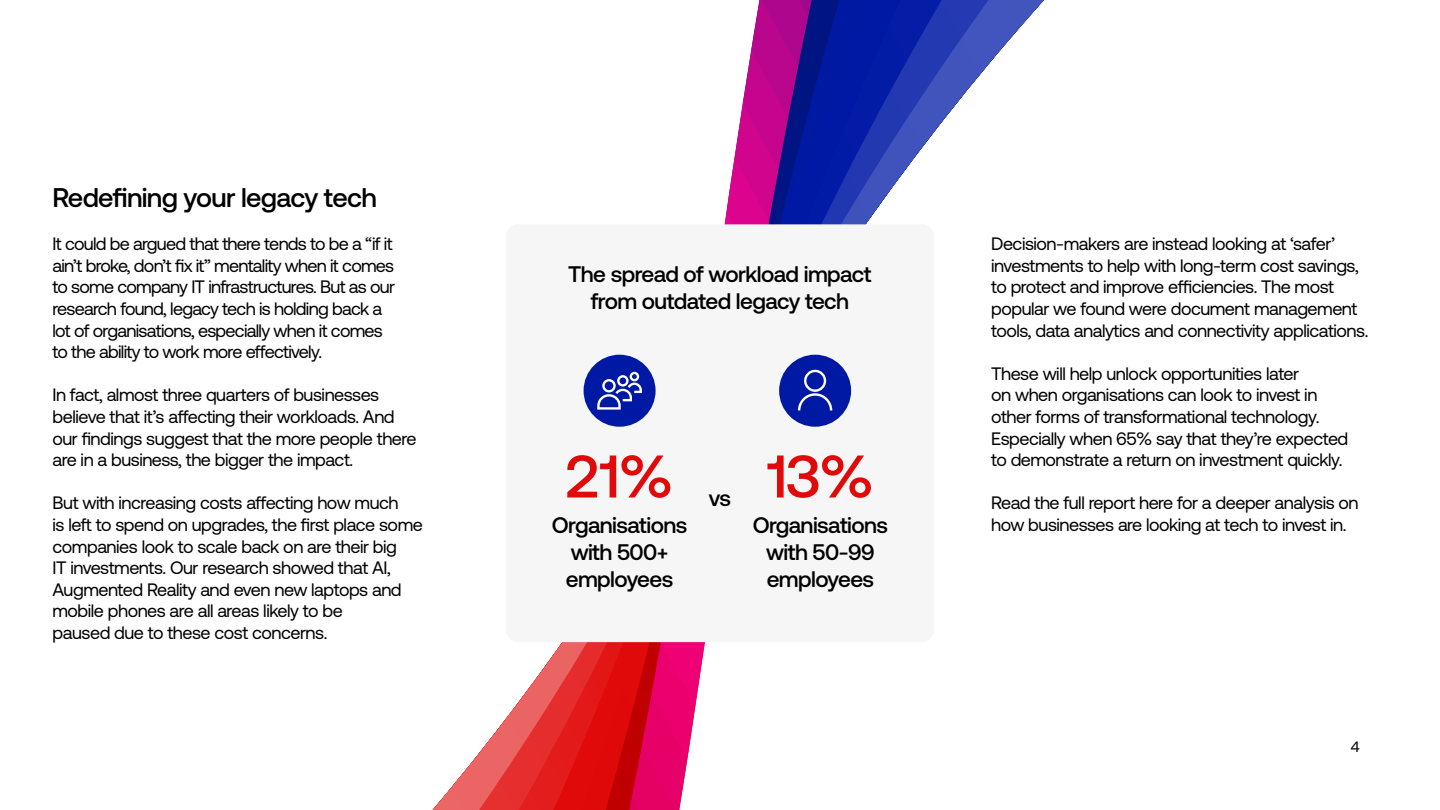
<style>
.page{position:relative;width:1440px;height:810px;background:#fff}
.page>*{position:absolute;margin:0;border:0;box-sizing:border-box;transform-origin:0 0}
.t1{font:500 60px "Aeonik Pro";color:#e10a0a}
.t2{font:500 27px "Aeonik Pro";letter-spacing:-.025em;color:#000}
.t3{font:500 22.5px/27px "Aeonik Pro";letter-spacing:-.025em;color:#000;text-align:center}
.t4{font:18px/21.6px "Aeonik Pro";letter-spacing:-.025em;color:#000}
.t5{font:15px "Aeonik Pro";color:#000}
</style>
<div class="page">
<svg style="left:812px;top:0;width:232px;height:224px"></svg>
<svg style="left:433px;top:642px;width:196px;height:168px"></svg>
<svg style="left:629px;top:0;width:183px;height:810px"></svg>
<div style="left:506px;top:224px;width:428px;height:418px;background:#f6f6f6;border-radius:12px"></div>
<div style="left:779px;top:355px;width:72px;height:72px;background:#0019a5;border-radius:50%"></div>
<svg style="left:798px;top:369px;width:35px;height:42px"></svg>
<div style="left:584px;top:355px;width:72px;height:72px;background:#0019a5;border-radius:50%"></div>
<svg style="left:597px;top:372px;width:45px;height:38px"></svg>
<h2 class="t2" style="left:52px;top:182px;width:326px">Redefining your legacy tech</h2>
<p class="t4" style="left:52px;top:233px;width:344px">It could be argued that there tends to be a “if it ain’t broke, don’t fix it” mentality when it comes to some company IT infrastructures. But as our research found, legacy tech is holding back a lot of organisations, especially when it comes to the ability to work more effectively.</p>
<p class="t4" style="left:52px;top:384px;width:366px">In fact, almost three quarters of businesses believe that it’s affecting their workloads. And our findings suggest that the more people there are in a business, the bigger the impact.</p>
<p class="t4" style="left:52px;top:492px;width:372px">But with increasing costs affecting how much<br>is left to spend on upgrades, the first place some companies look to scale back on are their big<br>IT investments. Our research showed that AI, Augmented Reality and even new laptops and mobile phones are all areas likely to be<br>paused due to these cost concerns.</p>
<p class="t3" style="left:568px;top:260px;width:305px">The spread of workload impact from outdated legacy tech</p>
<h1 class="t1" style="left:566px;top:443px;width:109px">21%</h1>
<h1 class="t1" style="left:767px;top:443px;width:108px">13%</h1>
<p class="t3" style="left:709px;top:485px;width:24px">vs</p>
<p class="t3" style="left:552px;top:512px;width:137px">Organisations with 500+ employees</p>
<p class="t3" style="left:753px;top:512px;width:137px">Organisations with 50-99 employees</p>
<p class="t4" style="left:991px;top:233px;width:379px">Decision-makers are instead looking at ‘safer’ investments to help with long-term cost savings, to protect and improve efficiencies. The most popular we found were document management tools, data analytics and connectivity applications.</p>
<p class="t4" style="left:991px;top:363px;width:359px">These will help unlock opportunities later<br>on when organisations can look to invest in other forms of transformational technology.<br>Especially when 65% say that they’re expected to demonstrate a return on investment quickly.</p>
<p class="t4" style="left:991px;top:492px;width:369px">Read the full report here for a deeper analysis on how businesses are looking at tech to invest in.</p>
<p class="t5" style="left:1351px;top:738px;width:10px">4</p>
</div>
